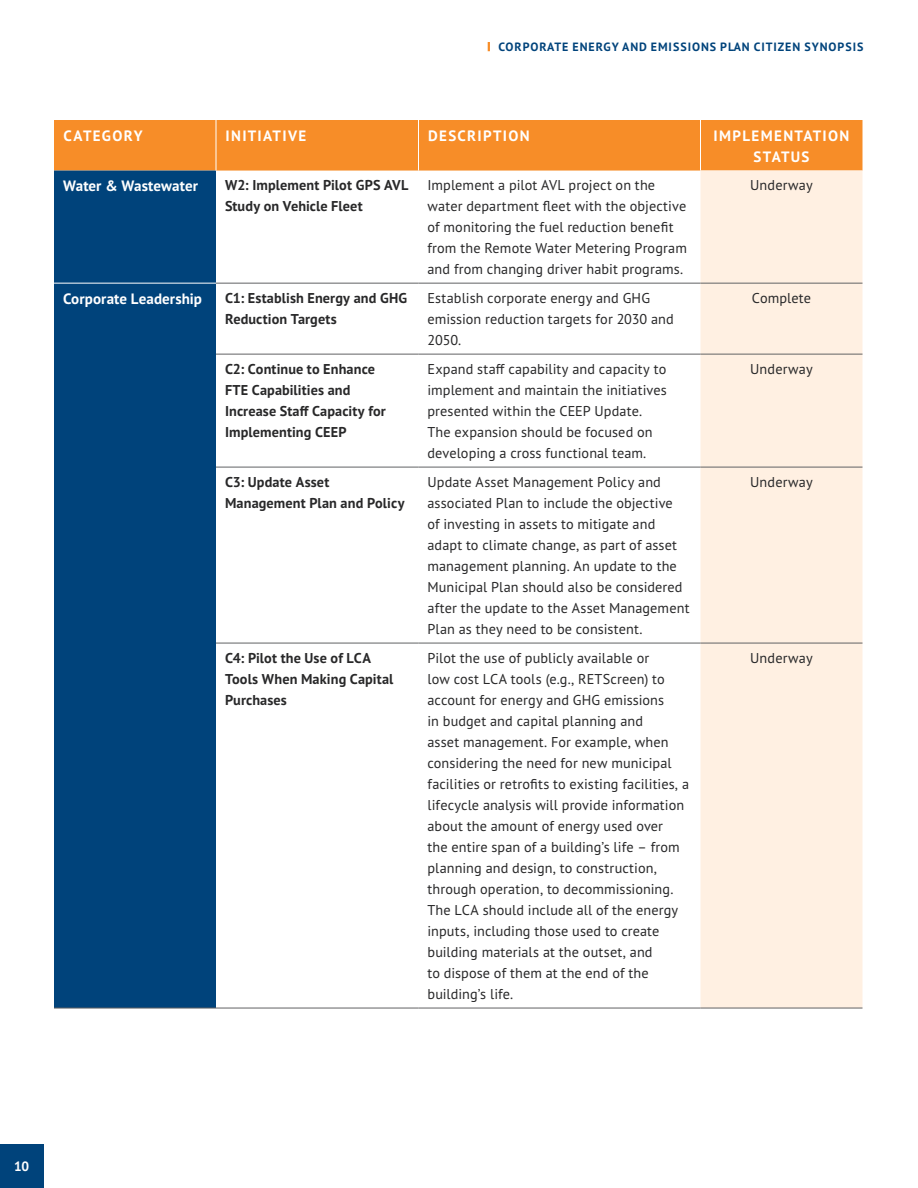
<style>
.page{position:relative;width:918px;height:1188px;background:#fff}
.page>*{position:absolute;margin:0;border:0;box-sizing:border-box;transform-origin:0 0}
.Body{font:700 15px "PT Sans Pro";letter-spacing:.005em;color:#fff}
.Body-2{font:700 15px/21px "PT Sans Pro";letter-spacing:.09em;color:#fff;text-align:center}
.Body-3{font:700 15px "PT Sans Pro";letter-spacing:.07em;color:#fff}
.Body-4{font:14.25px/21px "PT Sans Pro";letter-spacing:.005em;color:#282829}
.Body-5{font:700 14.25px/21px "PT Sans Pro";letter-spacing:.01em;color:#282829}
.t1{font:700 13.5px "PT Sans Pro";color:#fff}
.t2{font:700 12px "PT Sans Pro";letter-spacing:.08em;color:#00437b}
</style>
<div class="page">
<svg style="left:488px;top:42px;width:2px;height:9px"></svg>
<div style="left:0;top:1144px;width:44px;height:44px;background:#00437b"></div>
<div style="left:54px;top:120px;width:808px;height:51px;background:#f78d28"></div>
<div style="left:54px;top:171px;width:162px;height:837px;background:#00437b"></div>
<div style="left:700px;top:171px;width:162px;height:837px;background:#fff0e2"></div>
<hr style="left:216px;top:120px;width:1px;height:51px;background:#fff">
<hr style="left:418px;top:120px;width:1px;height:51px;background:#fff">
<hr style="left:700px;top:120px;width:1px;height:51px;background:#fff">
<hr style="left:216px;top:354px;width:202px;height:1px;background:#616264">
<hr style="left:418px;top:354px;width:282px;height:1px;background:#616264">
<hr style="left:700px;top:354px;width:162px;height:1px;background:#616264">
<hr style="left:216px;top:467px;width:202px;height:1px;background:#616264">
<hr style="left:418px;top:467px;width:282px;height:1px;background:#616264">
<hr style="left:700px;top:467px;width:162px;height:1px;background:#616264">
<hr style="left:216px;top:643px;width:202px;height:1px;background:#616264">
<hr style="left:418px;top:643px;width:282px;height:1px;background:#616264">
<hr style="left:700px;top:643px;width:162px;height:1px;background:#616264">
<hr style="left:54px;top:1008px;width:162px;height:1px;background:#616264">
<hr style="left:216px;top:283px;width:202px;height:1px;background:#616264">
<hr style="left:418px;top:283px;width:282px;height:1px;background:#616264">
<hr style="left:700px;top:283px;width:162px;height:1px;background:#616264">
<hr style="left:54px;top:283px;width:162px;height:1px;background:#fff">
<hr style="left:216px;top:1008px;width:202px;height:1px;background:#616264">
<hr style="left:418px;top:1008px;width:282px;height:1px;background:#616264">
<hr style="left:700px;top:1008px;width:162px;height:1px;background:#616264">
<p class="t2" style="left:498px;top:39px;width:367px">CORPORATE ENERGY AND EMISSIONS PLAN CITIZEN SYNOPSIS</p>
<p class="Body-2" style="left:64px;top:125px;width:80px">CATEGORY</p>
<p class="Body-3" style="left:226px;top:125px;width:82px">INITIATIVE</p>
<p class="Body-3" style="left:428px;top:125px;width:103px">DESCRIPTION</p>
<p class="Body-2" style="left:714px;top:125px;width:137px">IMPLEMENTATION<br>STATUS</p>
<p class="Body" style="left:63px;top:176px;width:137px">Water &amp; Wastewater</p>
<p class="Body-5" style="left:225px;top:174px;width:185px">W2: Implement Pilot GPS AVL<br>Study on Vehicle Fleet</p>
<p class="Body-4" style="left:428px;top:174px;width:261px">Implement a pilot AVL project on the water department fleet with the objective of monitoring the fuel reduction benefit from the Remote Water Metering Program and from changing driver habit programs.</p>
<p class="Body-4" style="left:750px;top:174px;width:64px">Underway</p>
<p class="Body" style="left:63px;top:289px;width:141px">Corporate Leadership</p>
<p class="Body-5" style="left:225px;top:287px;width:184px">C1: Establish Energy and GHG<br>Reduction Targets</p>
<p class="Body-4" style="left:428px;top:287px;width:248px">Establish corporate energy and GHG emission reduction targets for 2030 and<br>2050.</p>
<p class="Body-4" style="left:752px;top:287px;width:61px">Complete</p>
<p class="Body-5" style="left:225px;top:358px;width:162px">C2: Continue to Enhance<br>FTE Capabilities and<br>Increase Staff Capacity for<br>Implementing CEEP</p>
<p class="Body-4" style="left:428px;top:358px;width:241px">Expand staff capability and capacity to implement and maintain the initiatives presented within the CEEP Update.<br>The expansion should be focused on developing a cross functional team.</p>
<p class="Body-4" style="left:750px;top:358px;width:64px">Underway</p>
<p class="Body-5" style="left:225px;top:471px;width:181px">C3: Update Asset<br>Management Plan and Policy</p>
<p class="Body-4" style="left:428px;top:471px;width:263px">Update Asset Management Policy and associated Plan to include the objective<br>of investing in assets to mitigate and adapt to climate change, as part of asset management planning. An update to the Municipal Plan should also be considered after the update to the Asset Management Plan as they need to be consistent.</p>
<p class="Body-4" style="left:750px;top:471px;width:64px">Underway</p>
<p class="Body-5" style="left:225px;top:647px;width:170px">C4: Pilot the Use of LCA<br>Tools When Making Capital<br>Purchases</p>
<p class="Body-4" style="left:428px;top:647px;width:263px">Pilot the use of publicly available or<br>low cost LCA tools (e.g., RETScreen) to account for energy and GHG emissions<br>in budget and capital planning and<br>asset management. For example, when considering the need for new municipal facilities or retrofits to existing facilities, a lifecycle analysis will provide information about the amount of energy used over<br>the entire span of a building’s life – from planning and design, to construction, through operation, to decommissioning.<br>The LCA should include all of the energy inputs, including those used to create building materials at the outset, and<br>to dispose of them at the end of the building’s life.</p>
<p class="Body-4" style="left:750px;top:647px;width:64px">Underway</p>
<p class="t1" style="left:14px;top:1158px;width:17px">10</p>
</div>
